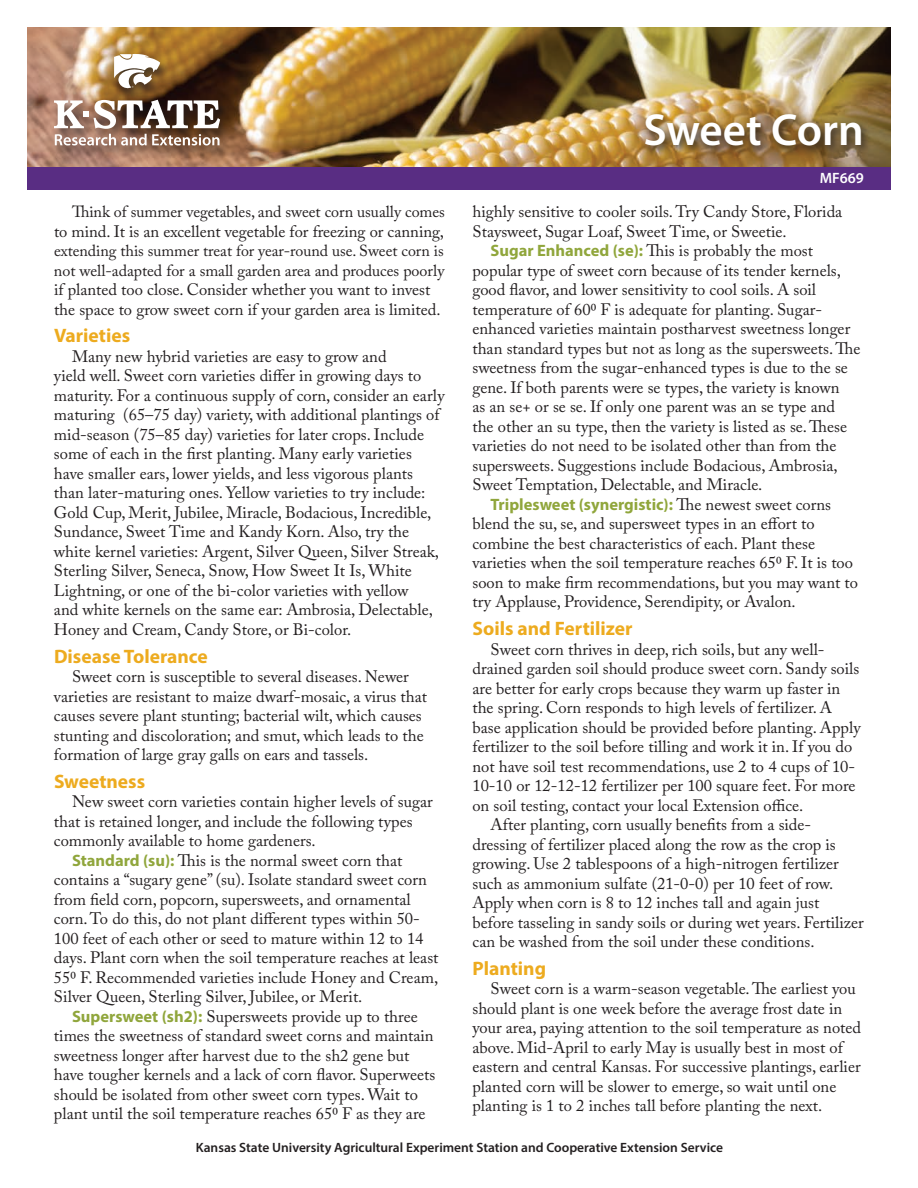
<style>
.page{position:relative;width:918px;height:1188px;background:#fff}
.page>*{position:absolute;margin:0;border:0;box-sizing:border-box;transform-origin:0 0}
.t1{font:600 45px "Myriad Pro";color:#fff}
.t2{font:700 19.5px "Myriad Pro";color:#edab1f}
.t3{font:16.5px/19.5px "Adobe Caslon Pro";color:#231f20}
.t4{font:700 16.5px "Myriad Pro";color:#90a63c}
.t5{font:16.05px "Adobe Caslon Pro";letter-spacing:-.005em;color:#231f20}
.t6{font:15.9px "Adobe Caslon Pro";color:#231f20}
.t7{font:600 15px "Myriad Pro";color:#fff}
.t8{font:600 13.5px "Myriad Pro";color:#231f20}
.s1{font-family:"Myriad Pro";font-weight:700;color:#90a63c}
.s2{font-family:"Adobe Caslon Pro";font-weight:400;color:#231f20}
</style>
<div class="page">
<img style="left:27px;top:27px;width:864px;height:140px">
<div style="left:640px;top:109px;width:231px;height:48px;background:#231f20;opacity:.9"></div>
<div style="left:27px;top:167px;width:864px;height:23px;background:#592d83"></div>
<div style="left:50px;top:52px;width:181px;height:108px;background:#231f20;opacity:.75"></div>
<svg style="left:54px;top:100px;width:166px;height:45px"></svg>
<svg style="left:114px;top:54px;width:46px;height:34px"></svg>
<h1 class="t1" style="left:644px;top:102px;width:222px">Sweet Corn</h1>
<p class="t5" style="left:72px;top:202px;width:374px">Think of summer vegetables, and sweet corn usually comes</p>
<p class="t3" style="left:54px;top:221px;width:392px">to mind. It is an excellent vegetable for freezing or canning,</p>
<p class="t6" style="left:54px;top:241px;width:391px">extending this summer treat for year-round use. Sweet corn is</p>
<p class="t5" style="left:54px;top:261px;width:392px">not well-adapted for a small garden area and produces poorly</p>
<p class="t3" style="left:54px;top:280px;width:388px">if planted too close. Consider whether you want to invest the space to grow sweet corn if your garden area is limited.</p>
<p class="t2" style="left:54px;top:323px;width:78px">Varieties</p>
<p class="t3" style="left:54px;top:346px;width:392px;text-indent:18px">Many new hybrid varieties are easy to grow and<br>yield well. Sweet corn varieties differ in growing days to maturity. For a continuous supply of corn, consider an early maturing (65–75 day) variety, with additional plantings of mid-season (75–85 day) varieties for later crops. Include some of each in the first planting. Many early varieties have smaller ears, lower yields, and less vigorous plants than later-maturing ones. Yellow varieties to try include:<br>Gold Cup, Merit, Jubilee, Miracle, Bodacious, Incredible, Sundance, Sweet Time and Kandy Korn. Also, try the white kernel varieties: Argent, Silver Queen, Silver Streak, Sterling Silver, Seneca, Snow, How Sweet It Is, White Lightning, or one of the bi-color varieties with yellow<br>and white kernels on the same ear: Ambrosia, Delectable, Honey and Cream, Candy Store, or Bi-color.</p>
<p class="t2" style="left:54px;top:643px;width:155px">Disease Tolerance</p>
<p class="t3" style="left:54px;top:667px;width:375px;text-indent:18px">Sweet corn is susceptible to several diseases. Newer varieties are resistant to maize dwarf-mosaic, a virus that causes severe plant stunting; bacterial wilt, which causes stunting and discoloration; and smut, which leads to the formation of large gray galls on ears and tassels.</p>
<p class="t2" style="left:54px;top:768px;width:93px">Sweetness</p>
<p class="t3" style="left:72px;top:792px;width:362px">New sweet corn varieties contain higher levels of sugar</p>
<p class="t3" style="left:54px;top:811px;width:360px">that is retained longer, and include the following types</p>
<p class="t3" style="left:54px;top:831px;width:263px">commonly available to home gardeners.</p>
<p class="t3" style="left:72px;top:850px;width:332px"><span class="s1">Standard (su):</span> This is the normal sweet corn that</p>
<p class="t3" style="left:54px;top:870px;width:374px">contains a “sugary gene” (su). Isolate standard sweet corn</p>
<p class="t3" style="left:54px;top:889px;width:358px">from field corn, popcorn, supersweets, and ornamental</p>
<p class="t3" style="left:54px;top:909px;width:367px">corn. To do this, do not plant different types within 50-</p>
<p class="t3" style="left:54px;top:928px;width:371px">100 feet of each other or seed to mature within 12 to 14</p>
<p class="t3" style="left:54px;top:948px;width:386px">days. Plant corn when the soil temperature reaches at least</p>
<p class="t3" style="left:54px;top:967px;width:386px">550 F. Recommended varieties include Honey and Cream,</p>
<p class="t3" style="left:54px;top:987px;width:310px">Silver Queen, Sterling Silver, Jubilee, or Merit.</p>
<p class="t3" style="left:72px;top:1006px;width:347px"><span class="s1">Supersweet (sh2):</span> Supersweets provide up to three</p>
<p class="t3" style="left:54px;top:1026px;width:381px">times the sweetness of standard sweet corns and maintain</p>
<p class="t3" style="left:54px;top:1045px;width:357px">sweetness longer after harvest due to the sh2 gene but</p>
<p class="t3" style="left:54px;top:1065px;width:383px">have tougher kernels and a lack of corn flavor. Superweets</p>
<p class="t3" style="left:54px;top:1084px;width:365px">should be isolated from other sweet corn types. Wait to</p>
<p class="t3" style="left:54px;top:1104px;width:373px">plant until the soil temperature reaches 650 F as they are</p>
<p class="t7" style="left:820px;top:168px;width:46px">MF669</p>
<p class="t3" style="left:473px;top:202px;width:371px">highly sensitive to cooler soils. Try Candy Store, Florida</p>
<p class="t3" style="left:473px;top:221px;width:316px">Staysweet, Sugar Loaf, Sweet Time, or Sweetie.</p>
<p class="t3" style="left:491px;top:241px;width:324px"><span class="s1">Sugar Enhanced (se):</span> This is probably the most</p>
<p class="t3" style="left:473px;top:260px;width:370px">popular type of sweet corn because of its tender kernels,</p>
<p class="t3" style="left:473px;top:280px;width:345px">good flavor, and lower sensitivity to cool soils. A soil</p>
<p class="t3" style="left:473px;top:299px;width:351px">temperature of 600 F is adequate for planting. Sugar-</p>
<p class="t3" style="left:473px;top:319px;width:379px">enhanced varieties maintain postharvest sweetness longer</p>
<p class="t3" style="left:473px;top:338px;width:389px">than standard types but not as long as the supersweets. The</p>
<p class="t3" style="left:473px;top:358px;width:377px">sweetness from the sugar-enhanced types is due to the se</p>
<p class="t3" style="left:473px;top:377px;width:369px">gene. If both parents were se types, the variety is known</p>
<p class="t3" style="left:473px;top:397px;width:364px">as an se+ or se se. If only one parent was an se type and</p>
<p class="t3" style="left:473px;top:416px;width:376px">the other an su type, then the variety is listed as se. These</p>
<p class="t3" style="left:473px;top:436px;width:366px">varieties do not need to be isolated other than from the</p>
<p class="t3" style="left:473px;top:455px;width:367px">supersweets. Suggestions include Bodacious, Ambrosia,</p>
<p class="t3" style="left:473px;top:475px;width:291px">Sweet Temptation, Delectable, and Miracle.</p>
<p class="t4" style="left:491px;top:494px;width:342px">Triplesweet (synergistic): <span class="s2">The newest sweet corns</span></p>
<p class="t3" style="left:473px;top:514px;width:387px">blend the su, se, and supersweet types in an effort to combine the best characteristics of each. Plant these varieties when the soil temperature reaches 650 F. It is too soon to make firm recommendations, but you may want to try Applause, Providence, Serendipity, or Avalon.</p>
<p class="t2" style="left:472px;top:616px;width:162px">Soils and Fertilizer</p>
<p class="t3" style="left:490px;top:639px;width:336px">Sweet corn thrives in deep, rich soils, but any well-</p>
<p class="t3" style="left:472px;top:659px;width:388px">drained garden soil should produce sweet corn. Sandy soils</p>
<p class="t3" style="left:472px;top:678px;width:369px">are better for early crops because they warm up faster in</p>
<p class="t3" style="left:472px;top:698px;width:361px">the spring. Corn responds to high levels of fertilizer. A</p>
<p class="t3" style="left:472px;top:717px;width:390px">base application should be provided before planting. Apply</p>
<p class="t3" style="left:472px;top:737px;width:381px">fertilizer to the soil before tilling and work it in. If you do</p>
<p class="t3" style="left:472px;top:756px;width:384px">not have soil test recommendations, use 2 to 4 cups of 10-</p>
<p class="t3" style="left:472px;top:776px;width:385px">10-10 or 12-12-12 fertilizer per 100 square feet. For more</p>
<p class="t3" style="left:472px;top:795px;width:332px">on soil testing, contact your local Extension office.</p>
<p class="t3" style="left:490px;top:815px;width:322px">After planting, corn usually benefits from a side-</p>
<p class="t3" style="left:472px;top:834px;width:365px">dressing of fertilizer placed along the row as the crop is</p>
<p class="t3" style="left:472px;top:854px;width:368px">growing. Use 2 tablespoons of a high-nitrogen fertilizer</p>
<p class="t3" style="left:472px;top:873px;width:362px">such as ammonium sulfate (21-0-0) per 10 feet of row.</p>
<p class="t3" style="left:472px;top:893px;width:348px">Apply when corn is 8 to 12 inches tall and again just</p>
<p class="t3" style="left:472px;top:912px;width:393px">before tasseling in sandy soils or during wet years. Fertilizer</p>
<p class="t3" style="left:472px;top:932px;width:344px">can be washed from the soil under these conditions.</p>
<p class="t2" style="left:472px;top:955px;width:75px">Planting</p>
<p class="t3" style="left:472px;top:979px;width:390px;text-indent:18px">Sweet corn is a warm-season vegetable. The earliest you should plant is one week before the average frost date in your area, paying attention to the soil temperature as noted above. Mid-April to early May is usually best in most of eastern and central Kansas. For successive plantings, earlier planted corn will be slower to emerge, so wait until one planting is 1 to 2 inches tall before planting the next.</p>
<p class="t8" style="left:196px;top:1139px;width:529px">Kansas State University Agricultural Experiment Station and Cooperative Extension Service</p>
</div>
